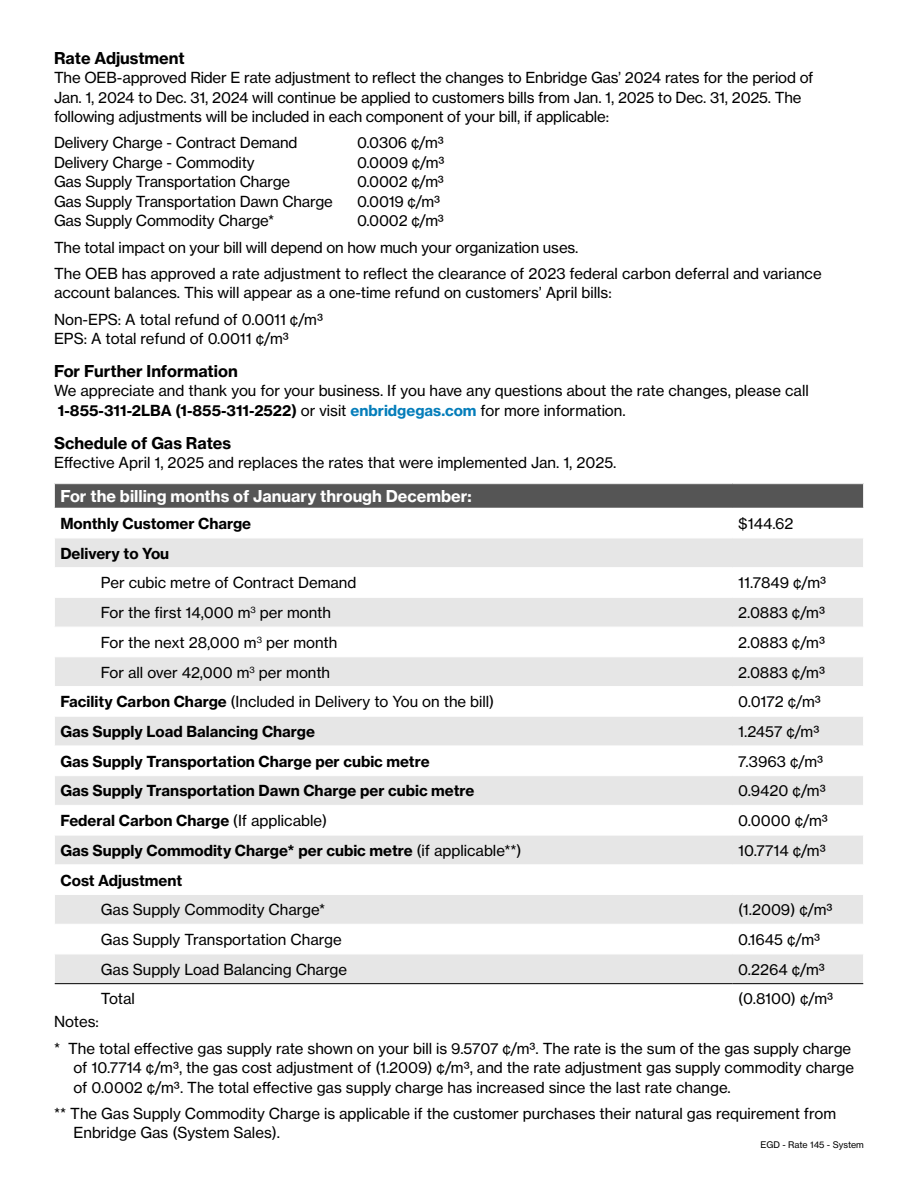
<style>
.page{position:relative;width:918px;height:1188px;background:#fff}
.page>*{position:absolute;margin:0;border:0;box-sizing:border-box;transform-origin:0 0}
.Heading{font:16.2px "N Haas Grotesk TX Std 75 Bd";color:#000}
.Table_Heading{font:16.2px "N Haas Grotesk TX Std 75 Bd";color:#fff}
.Body{font:15px/19.5px "N Haas Grotesk TX Std 55 Rg";color:#000}
.Body-2{font:15px "N Haas Grotesk TX Std 75 Bd";color:#000}
.Body-3{font:9px "N Haas Grotesk TX Std 55 Rg";letter-spacing:-.005em;color:#000}
.s1{font-family:"N Haas Grotesk TX Std 75 Bd"}
.s2{font-family:"N Haas Grotesk TX Std 75 Bd";color:#047dba}
.s3{font-family:"N Haas Grotesk TX Std 55 Rg"}
</style>
<div class="page">
<div style="left:54px;top:484px;width:810px;height:24px;background:#555"></div>
<svg style="left:55px;top:539px;width:808px;height:444px;fill:#e6e6e6"></svg>
<hr style="left:732px;top:567px;width:132px;height:1px;background:#fff">
<hr style="left:732px;top:597px;width:132px;height:1px;background:#fff">
<hr style="left:732px;top:627px;width:132px;height:1px;background:#fff">
<hr style="left:732px;top:656px;width:132px;height:1px;background:#fff">
<hr style="left:732px;top:686px;width:132px;height:1px;background:#fff">
<hr style="left:732px;top:716px;width:132px;height:1px;background:#fff">
<hr style="left:732px;top:746px;width:132px;height:1px;background:#fff">
<hr style="left:54px;top:567px;width:405px;height:1px;background:#fff">
<hr style="left:459px;top:567px;width:273px;height:1px;background:#fff">
<hr style="left:54px;top:597px;width:405px;height:1px;background:#fff">
<hr style="left:459px;top:597px;width:273px;height:1px;background:#fff">
<hr style="left:54px;top:627px;width:405px;height:1px;background:#fff">
<hr style="left:459px;top:627px;width:273px;height:1px;background:#fff">
<hr style="left:54px;top:656px;width:405px;height:1px;background:#fff">
<hr style="left:459px;top:656px;width:273px;height:1px;background:#fff">
<hr style="left:54px;top:686px;width:405px;height:1px;background:#fff">
<hr style="left:459px;top:686px;width:273px;height:1px;background:#fff">
<hr style="left:54px;top:716px;width:405px;height:1px;background:#fff">
<hr style="left:459px;top:716px;width:273px;height:1px;background:#fff">
<hr style="left:54px;top:746px;width:405px;height:1px;background:#fff">
<hr style="left:459px;top:746px;width:273px;height:1px;background:#fff">
<hr style="left:54px;top:775px;width:405px;height:1px;background:#fff">
<hr style="left:459px;top:775px;width:273px;height:1px;background:#fff">
<hr style="left:54px;top:805px;width:405px;height:1px;background:#fff">
<hr style="left:459px;top:805px;width:273px;height:1px;background:#fff">
<hr style="left:732px;top:775px;width:132px;height:1px;background:#fff">
<hr style="left:732px;top:805px;width:132px;height:1px;background:#fff">
<hr style="left:54px;top:835px;width:405px;height:1px;background:#fff">
<hr style="left:459px;top:835px;width:273px;height:1px;background:#fff">
<hr style="left:54px;top:864px;width:405px;height:1px;background:#fff">
<hr style="left:459px;top:864px;width:273px;height:1px;background:#fff">
<hr style="left:54px;top:894px;width:405px;height:1px;background:#fff">
<hr style="left:459px;top:894px;width:273px;height:1px;background:#fff">
<hr style="left:54px;top:924px;width:405px;height:1px;background:#fff">
<svg style="left:54px;top:484px;width:1px;height:24px"></svg>
<hr style="left:459px;top:924px;width:273px;height:1px;background:#fff">
<hr style="left:54px;top:954px;width:405px;height:1px;background:#fff">
<hr style="left:459px;top:954px;width:273px;height:1px;background:#fff">
<hr style="left:732px;top:835px;width:132px;height:1px;background:#fff">
<hr style="left:732px;top:864px;width:132px;height:1px;background:#fff">
<hr style="left:732px;top:894px;width:132px;height:1px;background:#fff">
<hr style="left:732px;top:924px;width:132px;height:1px;background:#fff">
<svg style="left:863px;top:484px;width:1px;height:24px"></svg>
<hr style="left:732px;top:954px;width:132px;height:1px;background:#fff">
<hr style="left:55px;top:983px;width:404px;height:1px;background:#000">
<hr style="left:459px;top:983px;width:273px;height:1px;background:#000">
<hr style="left:732px;top:983px;width:131px;height:1px;background:#000">
<p class="Heading" style="left:54px;top:47px;width:132px">Rate Adjustment</p>
<p class="Body" style="left:54px;top:68px;width:761px">The OEB-approved Rider E rate adjustment to reflect the changes to Enbridge Gas’ 2024 rates for the period of<br>Jan. 1, 2024 to Dec. 31, 2024 will continue be applied to customers bills from Jan. 1, 2025 to Dec. 31, 2025. The following adjustments will be included in each component of your bill, if applicable:</p>
<p class="Body" style="left:54px;top:133px;width:245px">Delivery Charge - Contract Demand</p>
<p class="Body" style="left:357px;top:133px;width:88px">0.0306 ¢/m³</p>
<p class="Body" style="left:54px;top:153px;width:202px">Delivery Charge - Commodity</p>
<p class="Body" style="left:357px;top:153px;width:89px">0.0009 ¢/m³</p>
<p class="Body" style="left:54px;top:172px;width:238px">Gas Supply Transportation Charge</p>
<p class="Body" style="left:357px;top:172px;width:89px">0.0002 ¢/m³</p>
<p class="Body" style="left:54px;top:192px;width:280px">Gas Supply Transportation Dawn Charge</p>
<p class="Body" style="left:357px;top:192px;width:85px">0.0019 ¢/m³</p>
<p class="Body" style="left:54px;top:211px;width:222px">Gas Supply Commodity Charge*</p>
<p class="Body" style="left:357px;top:211px;width:89px">0.0002 ¢/m³</p>
<p class="Body" style="left:54px;top:237px;width:526px">The total impact on your bill will depend on how much your organization uses.</p>
<p class="Body" style="left:54px;top:264px;width:769px">The OEB has approved a rate adjustment to reflect the clearance of 2023 federal carbon deferral and variance account balances. This will appear as a one-time refund on customers’ April bills:</p>
<p class="Body" style="left:54px;top:309px;width:271px">Non-EPS: A total refund of 0.0011 ¢/m³<br>EPS: A total refund of 0.0011 ¢/m³</p>
<p class="Heading" style="left:54px;top:361px;width:185px">For Further Information</p>
<p class="Body" style="left:54px;top:381px;width:756px">We appreciate and thank you for your business. If you have any questions about the rate changes, please call<br><span class="s1">1-855-311-2LBA (1-855-311-2522)</span> or visit <span class="s2">enbridgegas.com</span> for more information.</p>
<p class="Heading" style="left:54px;top:433px;width:179px">Schedule of Gas Rates</p>
<p class="Body" style="left:54px;top:453px;width:564px">Effective April 1, 2025 and replaces the rates that were implemented Jan. 1, 2025.</p>
<p class="Table_Heading" style="left:60px;top:486px;width:413px">For the billing months of January through December:</p>
<p class="Body-2" style="left:60px;top:514px;width:192px">Monthly Customer Charge</p>
<p class="Body" style="left:738px;top:514px;width:57px">$144.62</p>
<p class="Body-2" style="left:60px;top:544px;width:110px">Delivery to You</p>
<p class="Body" style="left:101px;top:573px;width:257px">Per cubic metre of Contract Demand</p>
<p class="Body" style="left:738px;top:573px;width:90px">11.7849 ¢/m³</p>
<p class="Body" style="left:101px;top:603px;width:232px">For the first 14,000 m<sup>3</sup> per month</p>
<p class="Body" style="left:738px;top:603px;width:88px">2.0883 ¢/m³</p>
<p class="Body" style="left:101px;top:633px;width:238px">For the next 28,000 m<sup>3</sup> per month</p>
<p class="Body" style="left:738px;top:633px;width:88px">2.0883 ¢/m³</p>
<p class="Body" style="left:101px;top:662px;width:231px">For all over 42,000 m<sup>3</sup> per month</p>
<p class="Body" style="left:738px;top:662px;width:88px">2.0883 ¢/m³</p>
<p class="Body" style="left:60px;top:692px;width:435px"><span class="s1">Facility Carbon Charge</span> (Included in Delivery to You on the bill)</p>
<p class="Body" style="left:738px;top:692px;width:84px">0.0172 ¢/m³</p>
<p class="Body-2" style="left:60px;top:722px;width:256px">Gas Supply Load Balancing Charge</p>
<p class="Body" style="left:738px;top:722px;width:83px">1.2457 ¢/m³</p>
<p class="Body-2" style="left:60px;top:752px;width:371px">Gas Supply Transportation Charge per cubic metre</p>
<p class="Body" style="left:738px;top:751px;width:86px">7.3963 ¢/m³</p>
<p class="Body-2" style="left:60px;top:781px;width:416px">Gas Supply Transportation Dawn Charge per cubic metre</p>
<p class="Body" style="left:738px;top:781px;width:89px">0.9420 ¢/m³</p>
<p class="Body-2" style="left:60px;top:811px;width:268px">Federal Carbon Charge <span class="s3">(If applicable)</span></p>
<p class="Body" style="left:738px;top:811px;width:91px">0.0000 ¢/m³</p>
<p class="Body-2" style="left:60px;top:841px;width:463px">Gas Supply Commodity Charge* per cubic metre <span class="s3">(if applicable**)</span></p>
<p class="Body" style="left:738px;top:841px;width:89px">10.7714 ¢/m³</p>
<p class="Body-2" style="left:60px;top:871px;width:123px">Cost Adjustment</p>
<p class="Body" style="left:101px;top:900px;width:226px">Gas Supply Commodity Charge*</p>
<p class="Body" style="left:738px;top:900px;width:96px">(1.2009) ¢/m³</p>
<p class="Body" style="left:101px;top:930px;width:242px">Gas Supply Transportation Charge</p>
<p class="Body" style="left:738px;top:930px;width:83px">0.1645 ¢/m³</p>
<p class="Body" style="left:101px;top:959px;width:248px">Gas Supply Load Balancing Charge</p>
<p class="Body" style="left:738px;top:959px;width:88px">0.2264 ¢/m³</p>
<p class="Body" style="left:101px;top:989px;width:36px">Total</p>
<p class="Body" style="left:738px;top:989px;width:96px">(0.8100) ¢/m³</p>
<p class="Body" style="left:54px;top:1012px;width:46px">Notes:</p>
<p class="Body" style="left:74px;top:1038px;width:782px;text-indent:-20px">* The total effective gas supply rate shown on your bill is 9.5707 ¢/m³. The rate is the sum of the gas supply charge of 10.7714 ¢/m³, the gas cost adjustment of (1.2009) ¢/m³, and the rate adjustment gas supply commodity charge of 0.0002 ¢/m³. The total effective gas supply charge has increased since the last rate change.</p>
<p class="Body" style="left:74px;top:1104px;width:764px;text-indent:-20px">** The Gas Supply Commodity Charge is applicable if the customer purchases their natural gas requirement from<br>Enbridge Gas (System Sales).</p>
<p class="Body-3" style="left:761px;top:1139px;width:105px">EGD - Rate 145 - System</p>
</div>
